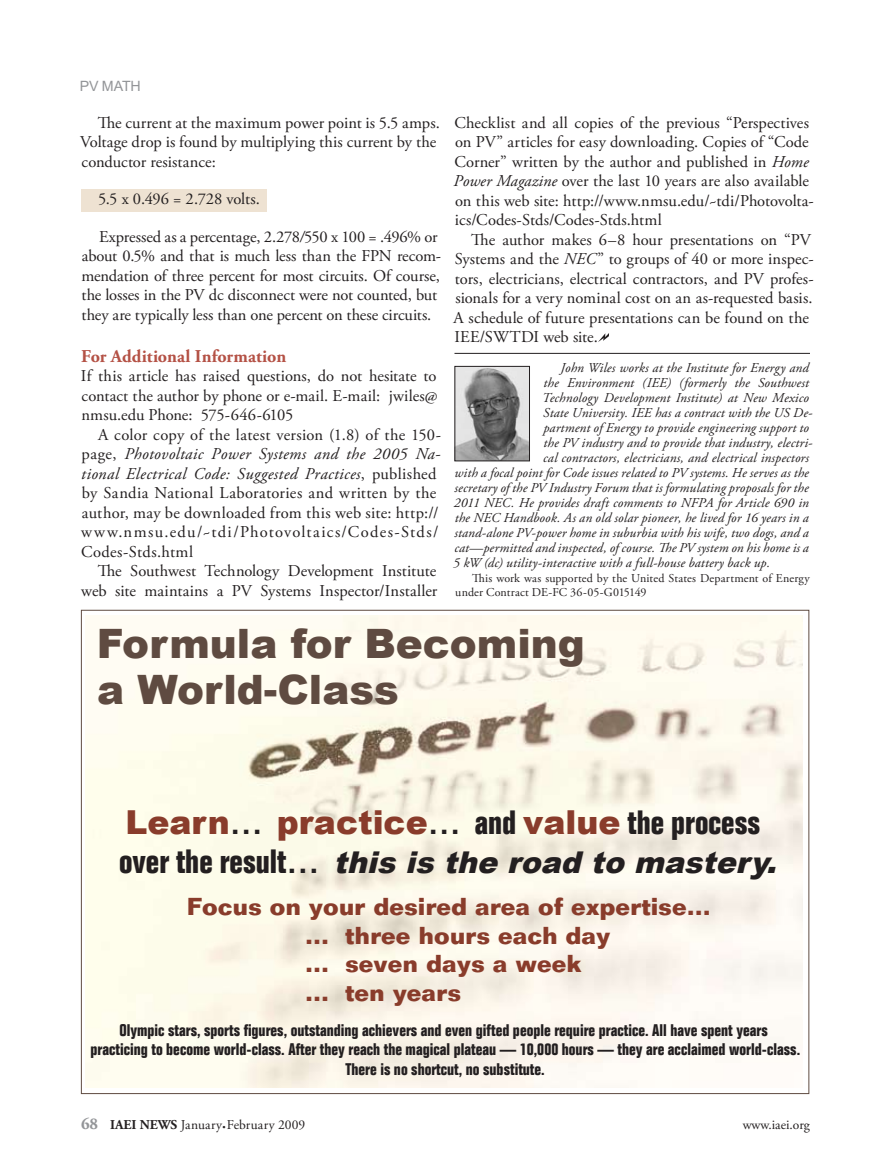
<style>
.page{position:relative;width:891px;height:1175px;background:#fff}
.page>*{position:absolute;margin:0;border:0;box-sizing:border-box;transform-origin:0 0}
.t1{font:900 40.5px/46.5px "Arial";color:#5f4b41}
.t2{font:900 33px "Arial";color:#893c2b}
.t3{font:italic 900 30px "Arial";color:#231f20}
.t4{font:700 24px/28.5px "Folio Std";color:#893c2b}
.t5{font:700 18px "Adobe Garamond Pro";letter-spacing:.005em;color:#b45145}
.t6{font:16.5px/19.5px "Adobe Garamond Pro";letter-spacing:.005em;color:#231f20}
.t7{font:16.5px/19.5px "Adobe Garamond Pro";letter-spacing:.025em;color:#231f20}
.t8{font:700 condensed 16.5px/19.8px "Folio Std";color:#231f20;text-align:center}
.t9{font:14.25px "Arial MT Std";letter-spacing:-.015em;color:#939598}
.t10{font:italic 13.5px "Adobe Garamond Pro";letter-spacing:.01em;color:#231f20}
.t11{font:13.5px "Adobe Garamond Pro";color:#231f20}
.t12{font:12px/13.5px "Adobe Garamond Pro";letter-spacing:.01em;color:#231f20}
.s1{font-style:italic}
.s2{font-family:"Folio Std";font-weight:700;font-stretch:condensed;color:#231f20}
.s3{font-family:"Folio Std";font-weight:700;font-style:normal;font-stretch:condensed;font-size:33px}
.s4{font-weight:700;font-size:16.5px;color:#939598}
.s5{font-weight:700}
.s6{font-size:21px}
</style>
<div class="page">
<img style="left:86px;top:615px;width:717px;height:472px">
<hr style="left:454px;top:353px;width:356px;height:1px;background:#231f20">
<svg style="left:598px;top:333px;width:11px;height:9px"></svg>
<div style="left:81px;top:189px;width:185px;height:23px;background:#eee2d2"></div>
<img style="left:456px;top:368px;width:72px;height:91px">
<div style="left:454px;top:366px;width:76px;height:95px;border:1px solid #231f20"></div>
<p class="t9" style="left:80px;top:78px;width:63px">PV MATH</p>
<p class="t6" style="left:80px;top:113px;width:361px;text-indent:18px">The current at the maximum power point is 5.5 amps.<br>Voltage drop is found by multiplying this current by the conductor resistance:</p>
<p class="t6" style="left:98px;top:190px;width:163px">5.5 x 0.496 = 2.728 volts.</p>
<p class="t6" style="left:81px;top:227px;width:361px;text-indent:18px">Expressed as a percentage, 2.278<span class="s1">/</span>550 x 100 = .496% or about 0.5% and that is much less than the FPN recom&shy;mendation of three percent for most circuits. Of course, the losses in the PV dc disconnect were not counted, but they are typically less than one percent on these circuits.</p>
<p class="t5" style="left:81px;top:345px;width:207px">For Additional Information</p>
<p class="t6" style="left:81px;top:367px;width:358px;text-align:justify">If this article has raised questions, do not hesitate to contact the author by phone or e-mail. E-mail: jwiles@ nmsu.edu Phone: 575-646-6105</p>
<p class="t7" style="left:81px;top:425px;width:362px;text-indent:17px">A color copy of the latest version (1.8) of the 150- page, <span class="s1">Photovoltaic Power Systems and the 2005 Na&shy;tional Electrical Code: Suggested Practices</span>, published by Sandia National Laboratories and written by the author, may be downloaded from this web site: http:// www.nmsu.edu/~tdi/Photovoltaics/Codes-Stds/ Codes-Stds.html</p>
<p class="t6" style="left:81px;top:562px;width:358px;text-align:right">The Southwest Technology Development Institute web site maintains a PV Systems Inspector/Installer</p>
<p class="t6" style="left:454px;top:113px;width:362px">Checklist and all copies of the previous “Perspectives on PV” articles for easy downloading. Copies of “Code Corner” written by the author and published in <span class="s1">Home Power Magazine</span> over the last 10 years are also available on this web site: http://www.nmsu.edu/~tdi/Photovolta&shy;ics/Codes-Stds/Codes-Stds.html</p>
<p class="t6" style="left:454px;top:230px;width:362px;text-indent:18px">The author makes 6–8 hour presentations on “PV Systems and the <span class="s1">NEC</span>” to groups of 40 or more inspec&shy;tors, electricians, electrical contractors, and PV profes&shy;sionals for a very nominal cost on an as-requested basis.<br>A schedule of future presentations can be found on the IEE/SWTDI web site.</p>
<p class="t10" style="left:561px;top:360px;width:250px">John Wiles works at the Institute for Energy and</p>
<p class="t10" style="left:544px;top:375px;width:267px">the Environment (IEE) (formerly the Southwest</p>
<p class="t10" style="left:542px;top:390px;width:268px">Technology Development Institute) at New Mexico</p>
<p class="t10" style="left:543px;top:405px;width:271px">State University. IEE has a contract with the US De-</p>
<p class="t10" style="left:544px;top:420px;width:267px">partment of Energy to provide engineering support to</p>
<p class="t10" style="left:544px;top:435px;width:270px">the PV industry and to provide that industry, electri-</p>
<p class="t10" style="left:543px;top:450px;width:267px">cal contractors, electricians, and electrical inspectors</p>
<p class="t10" style="left:455px;top:465px;width:356px">with a focal point for Code issues related to PV systems. He serves as the</p>
<p class="t10" style="left:455px;top:480px;width:356px">secretary of the PV Industry Forum that is formulating proposals for the</p>
<p class="t10" style="left:454px;top:495px;width:357px">2011 NEC. He provides draft comments to NFPA for Article 690 in</p>
<p class="t10" style="left:455px;top:510px;width:356px">the NEC Handbook. As an old solar pioneer, he lived for 16 years in a</p>
<p class="t10" style="left:455px;top:525px;width:356px">stand-alone PV-power home in suburbia with his wife, two dogs, and a</p>
<p class="t10" style="left:454px;top:540px;width:356px">cat—permitted and inspected, of course. The PV system on his home is a</p>
<p class="t10" style="left:453px;top:555px;width:318px">5 kW (dc) utility-interactive with a full-house battery back up.</p>
<p class="t12" style="left:455px;top:572px;width:356px;text-indent:17px">This work was supported by the United States Department of Energy under Contract DE-FC 36-05-G015149</p>
<h1 class="t1" style="left:97px;top:620px;width:490px">Formula for Becoming a World-Class</h1>
<h2 class="t2" style="left:125px;top:804px;width:637px">Learn<span class="s2">…</span> practice<span class="s2">… and</span> value <span class="s2">the process</span></h2>
<h3 class="t3" style="left:119px;top:846px;width:666px"><span class="s3">o v e r t h e r e s u l t …</span> this is the road to mastery.</h3>
<h3 class="t4" style="left:305px;top:892px;width:407px;text-indent:-118px">Focus on your desired area of expertise… … three hours each day<br>… seven days a week<br>… ten years</h3>
<p class="t8" style="left:91px;top:1020px;width:711px">Olympic stars, sports figures, outstanding achievers and even gifted people require practice. All have spent years practicing to become world-class. After they reach the magical plateau — 10,000 hours — they are acclaimed world-class.<br>There is no shortcut, no substitute.</p>
<p class="t11" style="left:81px;top:1117px;width:226px"><span class="s4">68</span> <span class="s5">IAEI NEWS</span> January<span class="s6">.</span>February 2009</p>
<p class="t11" style="left:743px;top:1117px;width:69px">www.iaei.org</p>
</div>
